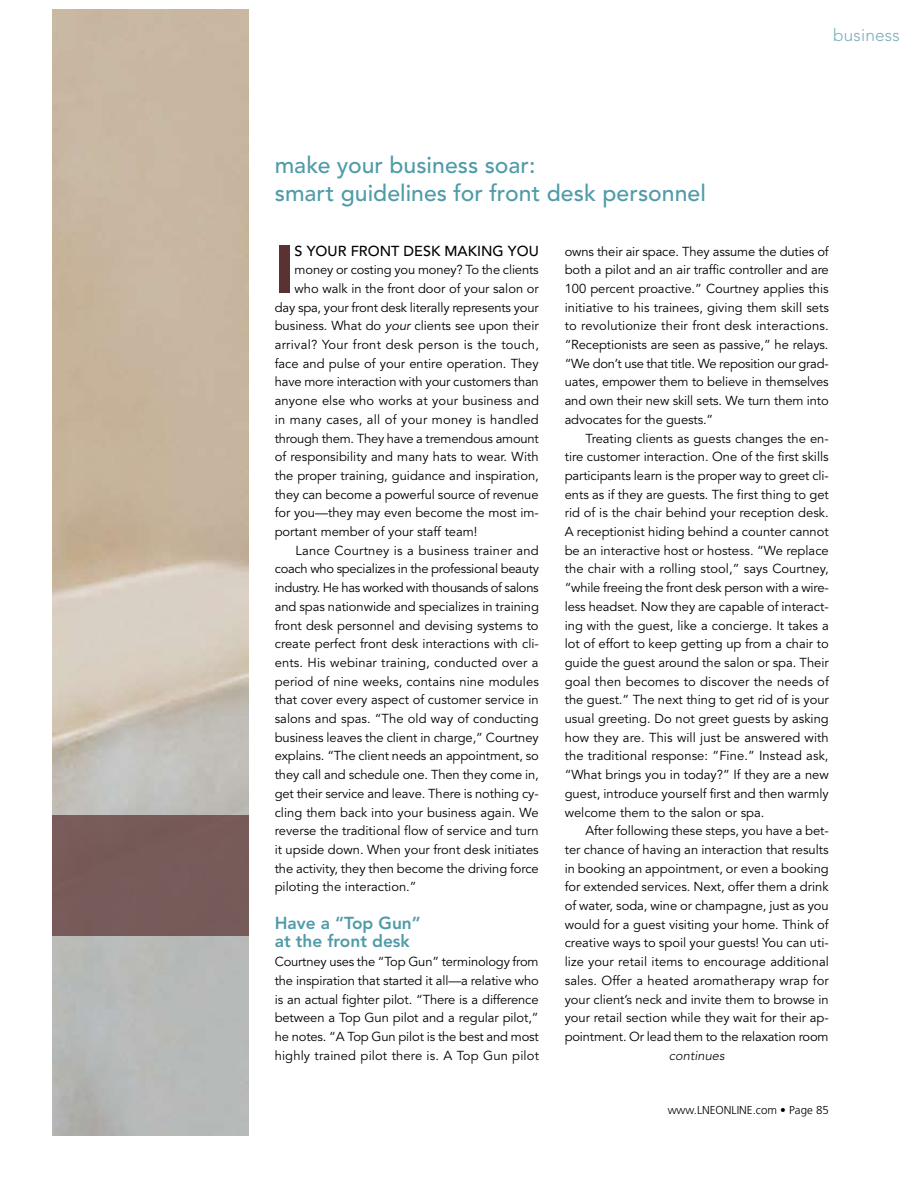
<style>
.page{position:relative;width:918px;height:1188px;background:#fff}
.page>*{position:absolute;margin:0;border:0;box-sizing:border-box;transform-origin:0 0}
.t1{font:900 67.2px "Avenir";color:#5a3232}
.t2{font:500 22.95px/27.3px "Avenir";color:#509ba9}
.t3{font:800 17.25px/18.8px "Avenir";color:#509ba9}
.t4{font:300 17.25px "Avenir";letter-spacing:.01em;color:#7caebb}
.t5{font:500 14.4px "Avenir";color:#000}
.t6{font:12.9px/18.8px "Avenir";color:#000;text-align:justify}
.t7{font:12.9px "Avenir";letter-spacing:.02em;color:#000}
.t8{font:12.9px "Avenir";letter-spacing:-.02em;color:#000}
.t9{font:12.9px "Avenir";letter-spacing:-.025em;color:#000}
.t10{font:italic 300 12.9px "Avenir";color:#000}
.t11{font:300 11.55px "Frutiger";color:#000}
.s1{font-style:italic}
</style>
<div class="page">
<div style="left:52px;top:815px;width:197px;height:121px;background:#775b5a"></div>
<h3 class="t4" style="left:833px;top:25px;width:68px">business</h3>
<h2 class="t2" style="left:275px;top:152px;width:433px">make your business soar:<br>smart guidelines for front desk personnel</h2>
<h1 class="t1" style="left:275px;top:229px;width:21px">I</h1>
<p class="t5" style="left:295px;top:242px;width:246px">S YOUR FRONT DESK MAKING YOU</p>
<p class="t6" style="left:565px;top:242px;width:266px">owns their air space. They assume the duties of both a pilot and an air traffic controller and are 100 percent proactive.” Courtney applies this initiative to his trainees, giving them skill sets to revolutionize their front desk interactions. “Receptionists are seen as passive,” he relays. “We don’t use that title. We reposition our grad&shy;uates, empower them to believe in themselves and own their new skill sets. We turn them into advocates for the guests.”</p>
<p class="t6" style="left:565px;top:429px;width:266px;text-indent:21px">Treating clients as guests changes the en&shy;tire customer interaction. One of the first skills participants learn is the proper way to greet cli&shy;ents as if they are guests. The first thing to get rid of is the chair behind your reception desk.<br>A receptionist hiding behind a counter cannot be an interactive host or hostess. “We replace the chair with a rolling stool,” says Courtney, “while freeing the front desk person with a wire&shy;less headset. Now they are capable of interact&shy;ing with the guest, like a concierge. It takes a lot of effort to keep getting up from a chair to guide the guest around the salon or spa. Their goal then becomes to discover the needs of the guest.” The next thing to get rid of is your usual greeting. Do not greet guests by asking how they are. This will just be answered with the traditional response: ”Fine.” Instead ask, “What brings you in today?” If they are a new guest, introduce yourself first and then warmly welcome them to the salon or spa.</p>
<p class="t6" style="left:565px;top:822px;width:266px;text-indent:21px">After following these steps, you have a bet&shy;ter chance of having an interaction that results in booking an appointment, or even a booking for extended services. Next, offer them a drink of water, soda, wine or champagne, just as you would for a guest visiting your home. Think of creative ways to spoil your guests! You can uti&shy;lize your retail items to encourage additional sales. Offer a heated aromatherapy wrap for your client’s neck and invite them to browse in your retail section while they wait for their ap&shy;pointment. Or lead them to the relaxation room</p>
<p class="t10" style="left:669px;top:1048px;width:57px">continues</p>
<p class="t6" style="left:295px;top:261px;width:246px">money or costing you money? To the clients</p>
<p class="t6" style="left:295px;top:280px;width:246px">who walk in the front door of your salon or</p>
<p class="t6" style="left:275px;top:298px;width:265px">day spa, your front desk literally represents your</p>
<p class="t6" style="left:275px;top:317px;width:266px">business. What do <span class="s1">your</span> clients see upon their</p>
<p class="t7" style="left:275px;top:337px;width:266px">arrival? Your front desk person is the touch,</p>
<p class="t6" style="left:275px;top:354px;width:266px">face and pulse of your entire operation. They</p>
<p class="t6" style="left:275px;top:373px;width:266px">have more interaction with your customers than</p>
<p class="t6" style="left:275px;top:392px;width:266px">anyone else who works at your business and</p>
<p class="t7" style="left:275px;top:412px;width:266px">in many cases, all of your money is handled</p>
<p class="t6" style="left:275px;top:429px;width:266px">through them. They have a tremendous amount</p>
<p class="t6" style="left:275px;top:448px;width:265px">of responsibility and many hats to wear. With</p>
<p class="t6" style="left:275px;top:467px;width:266px">the proper training, guidance and inspiration,</p>
<p class="t6" style="left:275px;top:485px;width:265px">they can become a powerful source of revenue</p>
<p class="t6" style="left:275px;top:504px;width:266px">for you—they may even become the most im-</p>
<p class="t6" style="left:275px;top:523px;width:204px">portant member of your staff team!</p>
<p class="t6" style="left:295px;top:541px;width:245px">Lance Courtney is a business trainer and</p>
<p class="t8" style="left:275px;top:562px;width:266px">coach who specializes in the professional beauty</p>
<p class="t9" style="left:275px;top:580px;width:266px">industry. He has worked with thousands of salons</p>
<p class="t6" style="left:275px;top:597px;width:266px">and spas nationwide and specializes in training</p>
<p class="t6" style="left:275px;top:616px;width:265px">front desk personnel and devising systems to</p>
<p class="t6" style="left:275px;top:635px;width:266px">create perfect front desk interactions with cli-</p>
<p class="t6" style="left:275px;top:654px;width:265px">ents. His webinar training, conducted over a</p>
<p class="t6" style="left:275px;top:672px;width:266px">period of nine weeks, contains nine modules</p>
<p class="t6" style="left:275px;top:691px;width:266px">that cover every aspect of customer service in</p>
<p class="t6" style="left:275px;top:710px;width:266px">salons and spas. “The old way of conducting</p>
<p class="t6" style="left:275px;top:728px;width:266px">business leaves the client in charge,” Courtney</p>
<p class="t6" style="left:275px;top:747px;width:266px">explains. “The client needs an appointment, so</p>
<p class="t6" style="left:275px;top:766px;width:266px">they call and schedule one. Then they come in,</p>
<p class="t6" style="left:275px;top:784px;width:266px">get their service and leave. There is nothing cy-</p>
<p class="t6" style="left:275px;top:803px;width:266px">cling them back into your business again. We</p>
<p class="t6" style="left:275px;top:822px;width:266px">reverse the traditional flow of service and turn</p>
<p class="t6" style="left:275px;top:841px;width:266px">it upside down. When your front desk initiates</p>
<p class="t6" style="left:275px;top:859px;width:266px">the activity, they then become the driving force</p>
<p class="t6" style="left:275px;top:878px;width:143px">piloting the interaction.”</p>
<h3 class="t3" style="left:275px;top:913px;width:148px">Have a “Top Gun” at the front desk</h3>
<p class="t6" style="left:275px;top:953px;width:266px">Courtney uses the “Top Gun” terminology from the inspiration that started it all—a relative who is an actual fighter pilot. “There is a difference between a Top Gun pilot and a regular pilot,” he notes. “A Top Gun pilot is the best and most highly trained pilot there is. A Top Gun pilot</p>
<p class="t11" style="left:668px;top:1103px;width:163px">www.LNEONLINE.com • Page 85</p>
</div>
